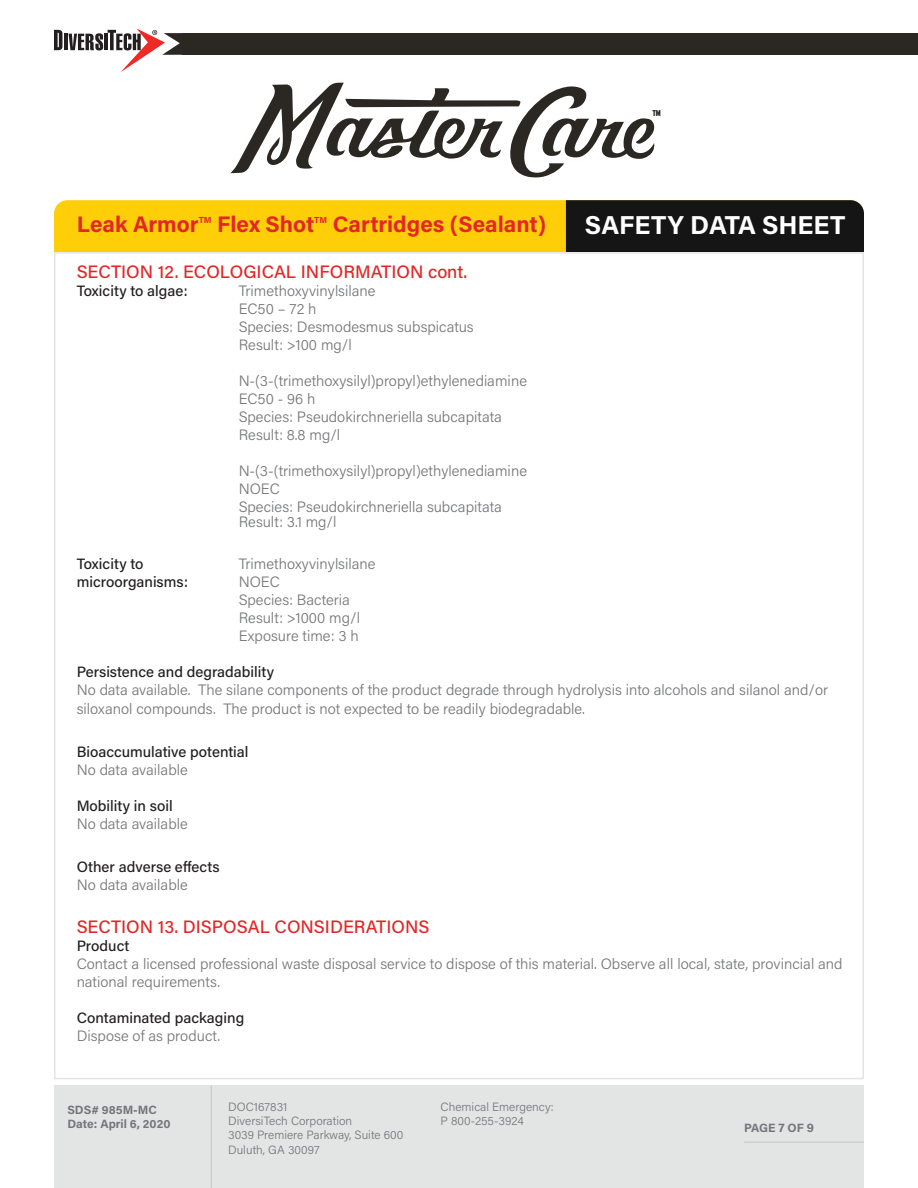
<style>
.page{position:relative;width:918px;height:1188px;background:#fff}
.page>*{position:absolute;margin:0;border:0;box-sizing:border-box;transform-origin:0 0}
.t1{font:25.95px "Acumin Variable Concept";letter-spacing:.04em;color:#fff}
.t2{font:22.5px "Acumin Variable Concept";letter-spacing:.05em;color:#e32626}
.t3{font:18px "Acumin Variable Concept";letter-spacing:.02em;color:#e32626}
.t4{font:15px/18px "Acumin Variable Concept";letter-spacing:.01em;color:#757679}
.t5{font:15px "Acumin Variable Concept";letter-spacing:.03em;color:#231f20}
.t6{font:12px/14.4px "Acumin Variable Concept";letter-spacing:.01em;color:#757679}
.t7{font:12px/14.4px "Acumin Variable Concept";letter-spacing:.05em;color:#757679}
.t8{font:8.7px "Acumin Variable Concept";color:#e32626}
.t9{font:800 8.4px "Refrigerator Deluxe";color:#2b2824}
</style>
<div class="page">
<div style="left:182px;top:33px;width:736px;height:22px;background:#2b2824"></div>
<svg style="left:54px;top:30px;width:8px;height:20px"></svg>
<hr style="left:64px;top:34px;width:3px;height:16px;background:#231f20">
<svg style="left:69px;top:28px;width:113px;height:44px"></svg>
<svg style="left:230px;top:83px;width:425px;height:94px"></svg>
<svg style="left:54px;top:200px;width:810px;height:52px;background:#ab8c0e"></svg>
<div style="left:54px;top:1085px;width:810px;height:103px;background:#e3e4e4"></div>
<hr style="left:744px;top:1141px;width:120px;height:2px;background:#757679">
<hr style="left:211px;top:1085px;width:1px;height:103px;background:#757679">
<h2 class="t2" style="left:77px;top:209px;width:122px">Leak Armor</h2>
<p class="t8" style="left:199px;top:213px;width:14px">TM</p>
<h2 class="t2" style="left:217px;top:209px;width:97px">Flex Shot</h2>
<p class="t8" style="left:314px;top:213px;width:14px">TM</p>
<h2 class="t2" style="left:333px;top:209px;width:214px">Cartridges (Sealant)</h2>
<p class="t9" style="left:652px;top:109px;width:10px">TM</p>
<h1 class="t1" style="left:585px;top:207px;width:261px">SAFETY DATA SHEET</h1>
<p class="t3" style="left:77px;top:259px;width:392px">SECTION 12. ECOLOGICAL INFORMATION cont.</p>
<p class="t5" style="left:77px;top:280px;width:112px">Toxicity to algae:</p>
<p class="t4" style="left:239px;top:281px;width:236px">Trimethoxyvinylsilane<br>EC50 – 72 h<br>Species: Desmodesmus subspicatus<br>Result: &gt;100 mg/l</p>
<p class="t4" style="left:239px;top:371px;width:290px">N-(3-(trimethoxysilyl)propyl)ethylenediamine<br>EC50 - 96 h<br>Species: Pseudokirchneriella subcapitata<br>Result: 8.8 mg/l</p>
<p class="t4" style="left:239px;top:461px;width:290px">N-(3-(trimethoxysilyl)propyl)ethylenediamine<br>NOEC<br>Species: Pseudokirchneriella subcapitata</p>
<p class="t4" style="left:239px;top:512px;width:99px">Result: 3.1 mg/l</p>
<p class="t5" style="left:77px;top:554px;width:68px">Toxicity to</p>
<p class="t4" style="left:239px;top:555px;width:138px">Trimethoxyvinylsilane</p>
<p class="t5" style="left:77px;top:572px;width:112px">microorganisms:</p>
<p class="t4" style="left:239px;top:573px;width:123px">NOEC<br>Species: Bacteria<br>Result: &gt;1000 mg/l<br>Exposure time: 3 h</p>
<p class="t5" style="left:77px;top:662px;width:198px">Persistence and degradability</p>
<p class="t4" style="left:77px;top:680px;width:753px;line-height:18.6px">No data available. The silane components of the product degrade through hydrolysis into alcohols and silanol and/or siloxanol compounds. The product is not expected to be readily biodegradable.</p>
<p class="t5" style="left:77px;top:741px;width:173px">Bioaccumulative potential</p>
<p class="t4" style="left:77px;top:760px;width:112px">No data available</p>
<p class="t5" style="left:77px;top:795px;width:97px">Mobility in soil</p>
<p class="t4" style="left:77px;top:814px;width:112px">No data available</p>
<p class="t5" style="left:77px;top:856px;width:144px">Other adverse effects</p>
<p class="t4" style="left:77px;top:875px;width:112px">No data available</p>
<p class="t3" style="left:77px;top:914px;width:354px">SECTION 13. DISPOSAL CONSIDERATIONS</p>
<p class="t5" style="left:77px;top:935px;width:54px">Product</p>
<p class="t4" style="left:77px;top:954px;width:767px">Contact a licensed professional waste disposal service to dispose of this material. Observe all local, state, provincial and national requirements.</p>
<p class="t5" style="left:77px;top:1007px;width:169px">Contaminated packaging</p>
<p class="t4" style="left:77px;top:1026px;width:145px">Dispose of as product.</p>
<p class="t7" style="left:68px;top:1102px;width:104px">SDS# 985M-MC<br>Date: April 6, 2020</p>
<p class="t6" style="left:228px;top:1099px;width:177px">DOC167831<br>DiversiTech Corporation<br>3039 Premiere Parkway, Suite 600<br>Duluth, GA 30097</p>
<p class="t6" style="left:441px;top:1099px;width:114px">Chemical Emergency:<br>P 800-255-3924</p>
<p class="t6" style="left:744px;top:1121px;width:70px">PAGE 7 OF 9</p>
</div>
